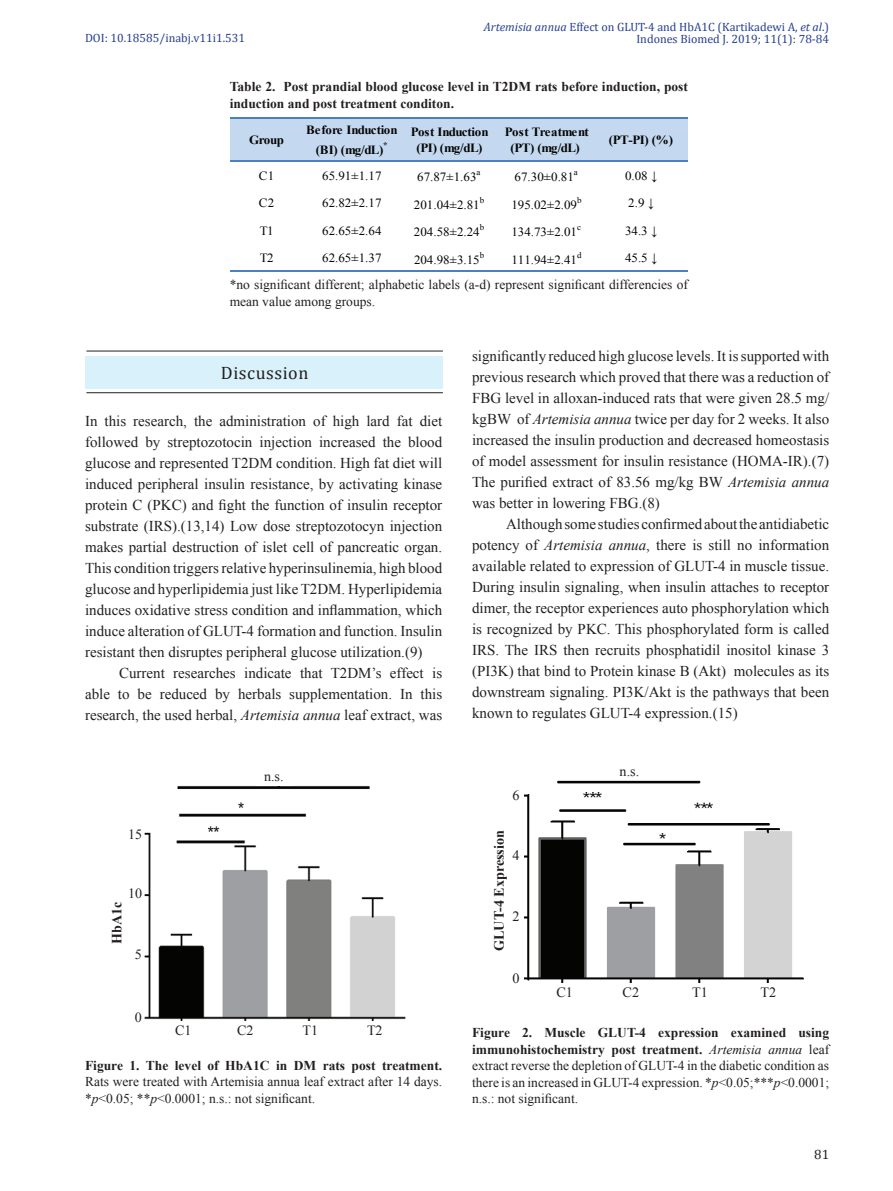
<style>
.page{position:relative;width:893px;height:1191px;background:#fff}
.page>*{position:absolute;margin:0;border:0;box-sizing:border-box;transform-origin:0 0}
.t1{font:18px "Cambria";letter-spacing:.03em;color:#231f20}
.t2{font:15px/21px "Times New Roman";color:#231f20;text-align:justify}
.t3{font:14.1px "Times New Roman";color:#231f20}
.t4{font:700 14.1px "Times New Roman";color:#231f20}
.t5{font:13.5px/16.5px "Times New Roman";color:#231f20}
.t6{font:700 13.5px/16.5px "Times New Roman";color:#231f20}
.t7{font:13.5px "Cambria";color:#231f20}
.t8{font:12.6px "Times New Roman";color:#050504}
.t9{font:700 12.6px/16.5px "Times New Roman";letter-spacing:-.035em;color:#050504;text-align:center}
.t10{font:12px "Cambria";color:#253f8e}
.t11{font:8.7px "Times New Roman";color:#050504}
.t12{font:700 8.7px "Times New Roman";color:#050504}
.s1{font-style:italic}
.s2{font-weight:700}
</style>
<div class="page">
<div style="left:230px;top:118px;width:458px;height:44px;background:#c4d9f0"></div>
<hr style="left:230px;top:117px;width:458px;height:2px;background:#4c81bf">
<hr style="left:230px;top:160px;width:458px;height:2px;background:#4c81bf">
<hr style="left:230px;top:270px;width:458px;height:2px;background:#4c81bf">
<img style="left:144px;top:786px;width:262px;height:235px">
<img style="left:524px;top:780px;width:280px;height:203px">
<hr style="left:86px;top:351px;width:357px;height:1px;background:#231f20">
<hr style="left:86px;top:392px;width:357px;height:1px;background:#231f20">
<div style="left:86px;top:356px;width:357px;height:33px;background:#d9f1fb"></div>
<p class="t10" style="left:484px;top:19px;width:347px"><span class="s1">Artemisia annua</span> Effect on GLUT-4 and HbA1C (Kartikadewi A, <span class="s1">et al</span>.)</p>
<p class="t10" style="left:85px;top:31px;width:162px">DOI: 10.18585/inabj.v11i1.531</p>
<p class="t10" style="left:636px;top:31px;width:194px">Indones Biomed J. 2019; 11(1): 78-84</p>
<p class="t6" style="left:230px;top:78px;width:460px">Table 2. Post prandial blood glucose level in T2DM rats before induction, post induction and post treatment conditon.</p>
<p class="t9" style="left:249px;top:132px;width:36px">Group</p>
<p class="t9" style="left:306px;top:120px;width:93px;line-height:19.6px">Before Induction (BI) (mg/dL)</p>
<p class="t12" style="left:383px;top:138px;width:6px">*</p>
<p class="t9" style="left:411px;top:123px;width:79px">Post Induction (PI) (mg/dL)</p>
<p class="t9" style="left:505px;top:123px;width:85px">Post Treatment (PT) (mg/dL)</p>
<p class="t9" style="left:609px;top:132px;width:66px">(PT-PI) (%)</p>
<p class="t8" style="left:259px;top:167px;width:17px">C1</p>
<p class="t8" style="left:322px;top:167px;width:61px">65.91±1.17</p>
<p class="t8" style="left:417px;top:168px;width:61px">67.87±1.63</p>
<p class="t11" style="left:476px;top:166px;width:5px">a</p>
<p class="t8" style="left:515px;top:168px;width:61px">67.30±0.81</p>
<p class="t11" style="left:574px;top:166px;width:5px">a</p>
<p class="t8" style="left:625px;top:167px;width:34px">0.08 ↓</p>
<p class="t8" style="left:259px;top:194px;width:17px">C2</p>
<p class="t8" style="left:322px;top:194px;width:61px">62.82±2.17</p>
<p class="t8" style="left:414px;top:196px;width:67px">201.04±2.81</p>
<p class="t11" style="left:480px;top:193px;width:6px">b</p>
<p class="t11" style="left:577px;top:193px;width:6px">b</p>
<p class="t8" style="left:628px;top:194px;width:27px">2.9 ↓</p>
<p class="t8" style="left:511px;top:196px;width:67px">195.02±2.09</p>
<p class="t11" style="left:480px;top:221px;width:6px">b</p>
<p class="t8" style="left:260px;top:222px;width:15px">T1</p>
<p class="t8" style="left:322px;top:222px;width:61px">62.65±2.64</p>
<p class="t8" style="left:414px;top:223px;width:67px">204.58±2.24</p>
<p class="t8" style="left:511px;top:223px;width:67px">134.73±2.01</p>
<p class="t11" style="left:577px;top:221px;width:5px">c</p>
<p class="t8" style="left:625px;top:222px;width:34px">34.3 ↓</p>
<p class="t11" style="left:480px;top:248px;width:6px">b</p>
<p class="t8" style="left:260px;top:249px;width:15px">T2</p>
<p class="t8" style="left:322px;top:249px;width:61px">62.65±1.37</p>
<p class="t8" style="left:414px;top:251px;width:67px">204.98±3.15</p>
<p class="t11" style="left:577px;top:248px;width:6px">d</p>
<p class="t8" style="left:625px;top:249px;width:34px">45.5 ↓</p>
<p class="t8" style="left:511px;top:251px;width:67px">111.94±2.41</p>
<p class="t5" style="left:230px;top:276px;width:460px">*no significant different; alphabetic labels (a-d) represent significant differencies of mean value among groups.</p>
<p class="t1" style="left:221px;top:362px;width:89px">Discussion</p>
<p class="t2" style="left:85px;top:410px;width:359px">In this research, the administration of high lard fat diet followed by streptozotocin injection increased the blood glucose and represented T2DM condition. High fat diet will induced peripheral insulin resistance, by activating kinase protein C (PKC) and fight the function of insulin receptor substrate (IRS).(13,14) Low dose streptozotocyn injection makes partial destruction of islet cell of pancreatic organ.<br>This condition triggers relative hyperinsulinemia, high blood glucose and hyperlipidemia just like T2DM. Hyperlipidemia induces oxidative stress condition and inflammation, which induce alteration of GLUT-4 formation and function. Insulin resistant then disruptes peripheral glucose utilization.(9)</p>
<p class="t2" style="left:85px;top:662px;width:359px;text-indent:34px">Current researches indicate that T2DM’s effect is able to be reduced by herbals supplementation. In this research, the used herbal, <span class="s1">Artemisia annua</span> leaf extract, was</p>
<p class="t3" style="left:128px;top:824px;width:16px">15</p>
<p class="t4" style="left:107px;top:944px;width:44px;rotate:-90deg">HbA1c</p>
<p class="t3" style="left:128px;top:883px;width:16px">10</p>
<p class="t3" style="left:135px;top:944px;width:9px">5</p>
<p class="t3" style="left:135px;top:1007px;width:9px">0</p>
<p class="t3" style="left:264px;top:766px;width:21px">n.s.</p>
<p class="t3" style="left:175px;top:1020px;width:18px">C1</p>
<p class="t3" style="left:237px;top:1020px;width:18px">C2</p>
<p class="t3" style="left:302px;top:1020px;width:17px">T1</p>
<p class="t3" style="left:367px;top:1020px;width:17px">T2</p>
<p class="t6" style="left:85px;top:1056px;width:359px">Figure 1. The level of HbA1C in DM rats post treatment.</p>
<p class="t5" style="left:85px;top:1073px;width:359px">Rats were treated with Artemisia annua leaf extract after 14 days. *<span class="s1">p</span>&lt;0.05; **<span class="s1">p</span>&lt;0.0001; n.s.: not significant.</p>
<p class="t2" style="left:472px;top:345px;width:359px">significantly reduced high glucose levels. It is supported with previous research which proved that there was a reduction of FBG level in alloxan-induced rats that were given 28.5 mg/ kgBW of <span class="s1">Artemisia annua</span> twice per day for 2 weeks. It also increased the insulin production and decreased homeostasis of model assessment for insulin resistance (HOMA-IR).(7)<br>The purified extract of 83.56 mg/kg BW <span class="s1">Artemisia annua </span>was better in lowering FBG.(8)</p>
<p class="t2" style="left:472px;top:513px;width:359px;text-indent:34px">Although some studies confirmed about the antidiabetic potency of <span class="s1">Artemisia annua</span>, there is still no information available related to expression of GLUT-4 in muscle tissue.<br>During insulin signaling, when insulin attaches to receptor dimer, the receptor experiences auto phosphorylation which is recognized by PKC. This phosphorylated form is called IRS. The IRS then recruits phosphatidil inositol kinase 3 (PI3K) that bind to Protein kinase B (Akt) molecules as its downstream signaling. PI3K/Akt is the pathways that been known to regulates GLUT-4 expression.(15)</p>
<p class="t3" style="left:513px;top:785px;width:9px">6</p>
<p class="t4" style="left:489px;top:951px;width:122px;rotate:-90deg">GLUT-4 Expression</p>
<p class="t3" style="left:513px;top:845px;width:9px">4</p>
<p class="t3" style="left:513px;top:906px;width:9px">2</p>
<p class="t3" style="left:513px;top:968px;width:9px">0</p>
<p class="t3" style="left:620px;top:761px;width:21px">n.s.</p>
<p class="t3" style="left:556px;top:982px;width:18px">C1</p>
<p class="t3" style="left:623px;top:982px;width:18px">C2</p>
<p class="t3" style="left:692px;top:982px;width:17px">T1</p>
<p class="t3" style="left:761px;top:982px;width:17px">T2</p>
<p class="t5" style="left:472px;top:1024px;width:359px;text-align:justify"><span class="s2">Figure 2. Muscle GLUT-4 expression examined using immunohistochemistry post treatment.</span> <span class="s1">Artemisia annua</span> leaf extract reverse the depletion of GLUT-4 in the diabetic condition as there is an increased in GLUT-4 expression. *<span class="s1">p</span>&lt;0.05;***<span class="s1">p</span>&lt;0.0001; n.s.: not significant.</p>
<p class="t7" style="left:814px;top:1146px;width:16px">81</p>
</div>
